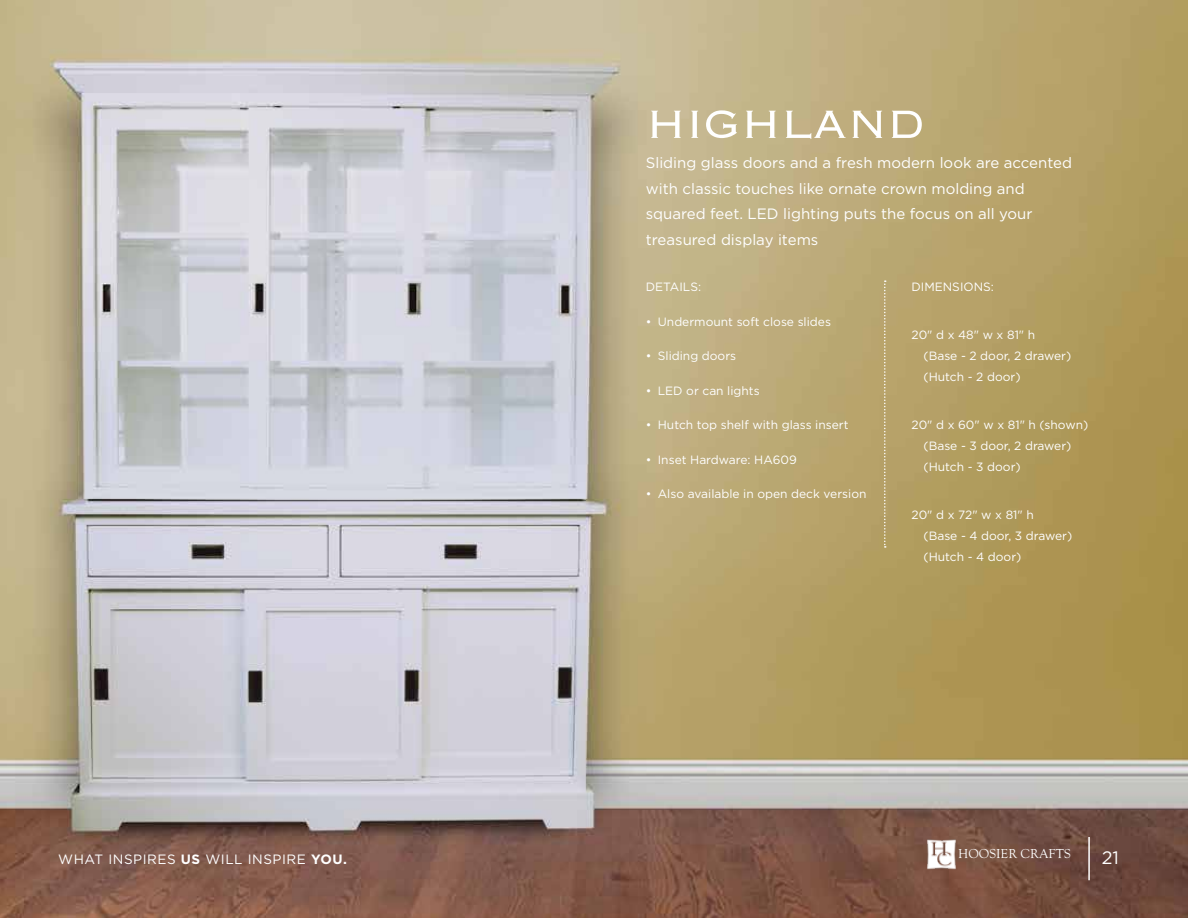
<style>
.page{position:relative;width:1188px;height:918px;background:#fff}
.page>*{position:absolute;margin:0;border:0;box-sizing:border-box;transform-origin:0 0}
.t1{font:300 51.75px "Copperplate";color:#fff}
.t2{font:18px "Gotham";color:#fff}
.t3{font:15px/25.5px "Gotham";color:#fff}
.t4{font:13.5px "Gotham";letter-spacing:.04em;color:#fff}
.t5{font:13.35px "Goudy Old Sty";color:#fff}
.t6{font:12px/21px "Gotham";color:#fff}
.s1{font-weight:700}
</style>
<div class="page">
<img style="left:0;top:0;width:1188px;height:918px">
<svg style="left:884px;top:280px;width:2px;height:268px"></svg>
<img style="left:924px;top:837px;width:34px;height:34px">
<hr style="left:1088px;top:837px;width:2px;height:43px;background:#fff">
<h1 class="t1" style="left:646px;top:90px;width:281px">HIGHLAND</h1>
<p class="t3" style="left:646px;top:150px;width:428px">Sliding glass doors and a fresh modern look are accented with classic touches like ornate crown molding and squared feet. LED lighting puts the focus on all your treasured display items</p>
<p class="t6" style="left:646px;top:276px;width:57px">DETAILS:</p>
<p class="t6" style="left:646px;top:311px;width:187px">• Undermount soft close slides</p>
<p class="t6" style="left:646px;top:345px;width:92px">• Sliding doors</p>
<p class="t6" style="left:646px;top:380px;width:115px">• LED or can lights</p>
<p class="t6" style="left:646px;top:414px;width:204px">• Hutch top shelf with glass insert</p>
<p class="t6" style="left:646px;top:449px;width:153px">• Inset Hardware: HA609</p>
<p class="t6" style="left:646px;top:483px;width:222px">• Also available in open deck version</p>
<p class="t6" style="left:912px;top:276px;width:84px">DIMENSIONS:</p>
<p class="t6" style="left:924px;top:324px;width:149px;text-indent:-12px">20" d x 48" w x 81" h (Base - 2 door, 2 drawer) (Hutch - 2 door)</p>
<p class="t6" style="left:924px;top:414px;width:166px;text-indent:-12px">20" d x 60" w x 81" h (shown) (Base - 3 door, 2 drawer) (Hutch - 3 door)</p>
<p class="t6" style="left:924px;top:504px;width:150px;text-indent:-12px">20" d x 72" w x 81" h<br>(Base - 4 door, 3 drawer) (Hutch - 4 door)</p>
<p class="t5" style="left:958px;top:846px;width:114px">HOOSIER CRAFTS</p>
<p class="t4" style="left:58px;top:852px;width:290px">WHAT INSPIRES <span class="s1">US</span> WILL INSPIRE <span class="s1">YOU.</span></p>
<h2 class="t2" style="left:1102px;top:847px;width:19px">21</h2>
</div>
